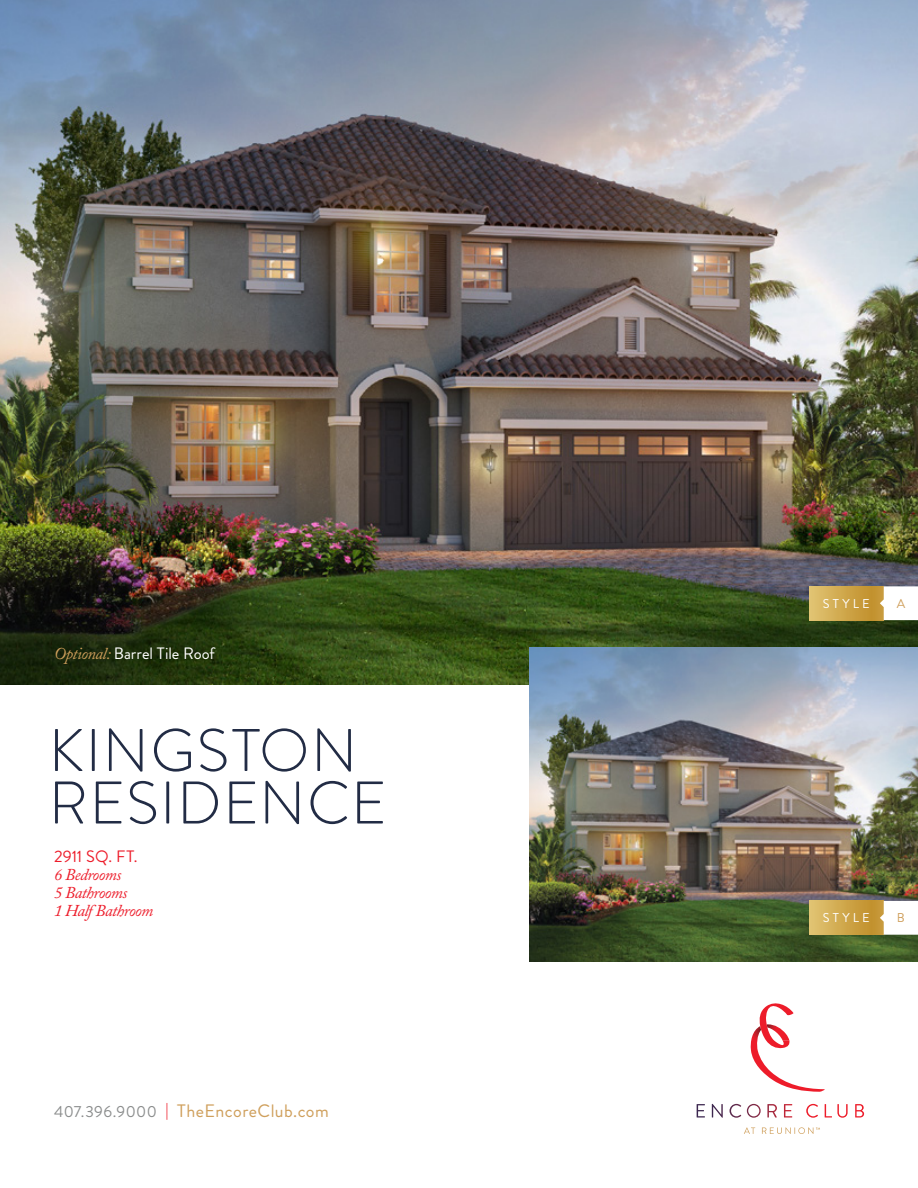
<style>
.page{position:relative;width:918px;height:1188px;background:#fff}
.page>*{position:absolute;margin:0;border:0;box-sizing:border-box;transform-origin:0 0}
.t1{font:300 60px/52.5px "Brandon Grotesque";letter-spacing:.025em;color:#222c45}
.t2{font:18px "Brandon Grotesque";letter-spacing:.025em;color:#cf9f5b}
.t3{font:italic 16.5px/18px "Adobe Caslon";letter-spacing:-.03em;color:#ed1c2a}
.t4{font:16.5px "Brandon Grotesque";color:#fff}
.t5{font:16.5px "Brandon Grotesque";letter-spacing:.01em;color:#ed1c2a}
.t6{font:12.75px "Brandon Grotesque";letter-spacing:.24em;color:#fff}
.t7{font:12.75px "Brandon Grotesque";color:#cf9f5b}
.s1{font-family:"Adobe Caslon";font-style:italic;color:#cf9f5b}
.s2{font-size:16.05px;color:#8a8c8c}
.s3{font-size:16.05px;color:#ed1c2a}
</style>
<div class="page">
<img style="left:0;top:0;width:918px;height:684px">
<img style="left:529px;top:647px;width:389px;height:315px">
<div style="left:809px;top:901px;width:75px;height:34px;background:linear-gradient(to right,#e0c271,#be8a25)"></div>
<svg style="left:880px;top:901px;width:38px;height:34px"></svg>
<div style="left:809px;top:586px;width:75px;height:34px;background:linear-gradient(to right,#e0c271,#be8a25)"></div>
<svg style="left:880px;top:586px;width:38px;height:34px"></svg>
<svg style="left:697px;top:1104px;width:8px;height:14px"></svg>
<svg style="left:712px;top:1104px;width:11px;height:14px"></svg>
<svg style="left:730px;top:1104px;width:11px;height:14px"></svg>
<svg style="left:747px;top:1104px;width:14px;height:14px"></svg>
<svg style="left:767px;top:1104px;width:10px;height:14px"></svg>
<svg style="left:784px;top:1104px;width:8px;height:14px"></svg>
<svg style="left:806px;top:1104px;width:12px;height:14px"></svg>
<svg style="left:825px;top:1104px;width:23px;height:14px"></svg>
<svg style="left:855px;top:1104px;width:9px;height:14px"></svg>
<svg style="left:744px;top:1127px;width:11px;height:7px"></svg>
<svg style="left:762px;top:1127px;width:58px;height:7px"></svg>
<svg style="left:750px;top:1003px;width:75px;height:89px"></svg>
<p class="t4" style="left:54px;top:642px;width:162px"><span class="s1">Optional:</span> Barrel Tile Roof</p>
<h1 class="t1" style="left:49px;top:724px;width:340px">KINGSTON<br>RESIDENCE</h1>
<p class="t5" style="left:54px;top:845px;width:85px">2911 SQ. FT.</p>
<p class="t3" style="left:54px;top:866px;width:101px">6 Bedrooms<br>5 Bathrooms<br>1 Half Bathroom</p>
<p class="t2" style="left:54px;top:1098px;width:276px"><span class="s2">407.396.9000</span> <span class="s3">|</span> TheEncoreClub.com</p>
<p class="t6" style="left:823px;top:595px;width:48px">STYLE</p>
<p class="t7" style="left:897px;top:595px;width:10px">A</p>
<p class="t6" style="left:823px;top:909px;width:48px">STYLE</p>
<p class="t7" style="left:897px;top:909px;width:9px">B</p>
</div>
